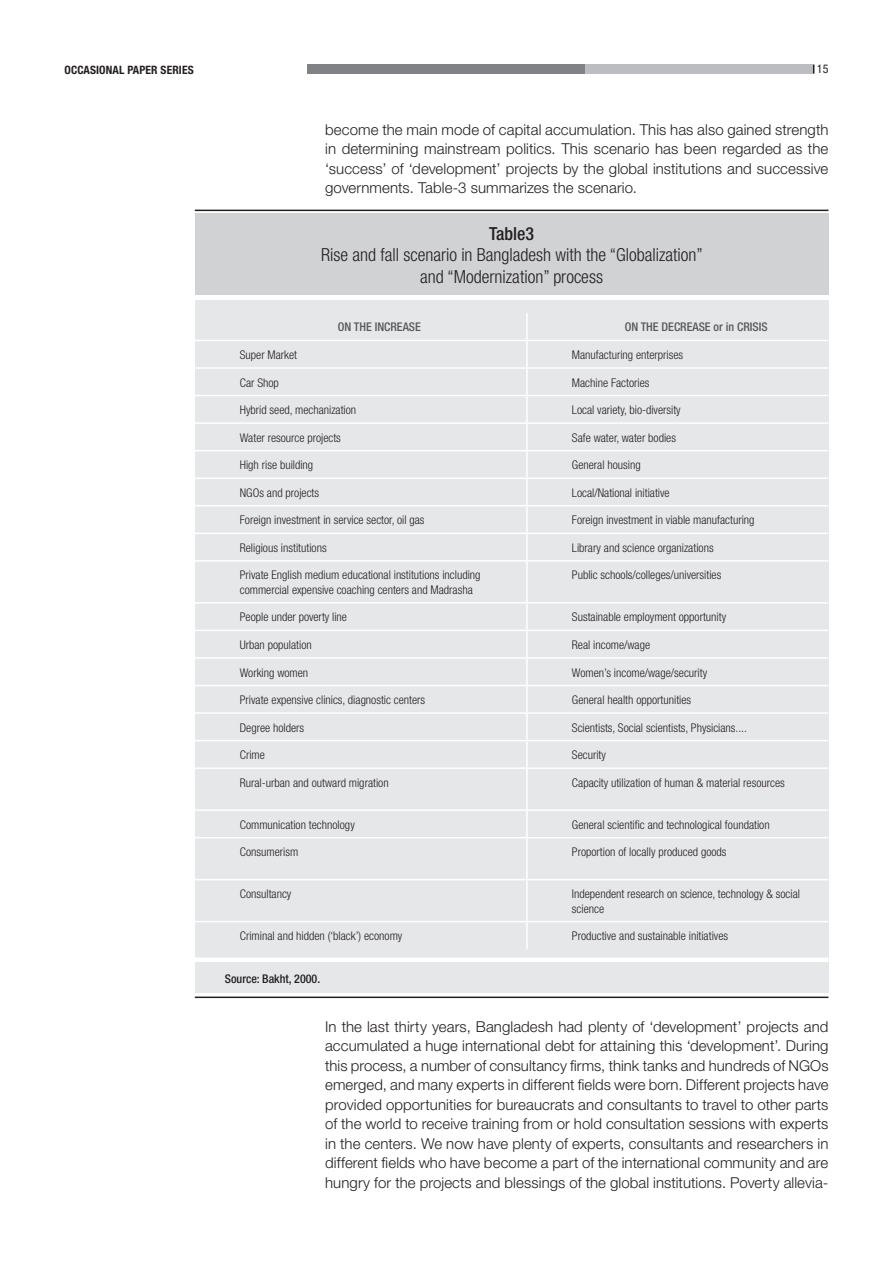
<style>
.page{position:relative;width:893px;height:1263px;background:#fff}
.page>*{position:absolute;margin:0;border:0;box-sizing:border-box;transform-origin:0 0}
.t1{font:300 condensed 18px "Helvetica Neue";color:#231f20}
.t2{font:500 condensed 18px "Helvetica Neue";color:#231f20}
.P1{font:300 15px/19.5px "Helvetica Neue";letter-spacing:.005em;color:#231f20;text-align:justify}
.notas{font:300 15px/19.5px "Helvetica Neue";letter-spacing:.005em;color:#231f20;text-align:justify}
.t3{font:300 condensed 12px/14.4px "Helvetica Neue";color:#231f20}
.t4{font:500 condensed 12px "Helvetica Neue";color:#57585a}
.t5{font:500 condensed 12px "Helvetica Neue";color:#231f20}
.t6{font:condensed 12px "Helvetica Neue";color:#231f20}
.t7{font:700 condensed 11.55px "Helvetica Neue";letter-spacing:.01em;color:#231f20}
</style>
<div class="page">
<div style="left:307px;top:64px;width:279px;height:10px;background:#808285"></div>
<div style="left:586px;top:64px;width:227px;height:10px;background:#bcbdc0"></div>
<hr style="left:892px;top:390px;width:1px;height:36px;background:#231f20">
<hr style="left:892px;top:550px;width:1px;height:58px;background:#231f20">
<hr style="left:892px;top:701px;width:1px;height:37px;background:#231f20">
<hr style="left:892px;top:754px;width:1px;height:37px;background:#231f20">
<hr style="left:892px;top:791px;width:1px;height:37px;background:#231f20">
<div style="left:195px;top:300px;width:633px;height:692px;background:#e6e7e9"></div>
<div style="left:195px;top:957px;width:633px;height:5px;background:#fff"></div>
<hr style="left:195px;top:996px;width:633px;height:2px;background:#231f20">
<hr style="left:526px;top:313px;width:2px;height:27px;background:#fff">
<hr style="left:195px;top:340px;width:332px;height:1px;background:#fff">
<hr style="left:527px;top:340px;width:301px;height:1px;background:#fff">
<hr style="left:526px;top:341px;width:2px;height:26px;background:#fff">
<hr style="left:195px;top:367px;width:332px;height:2px;background:#fff">
<hr style="left:527px;top:367px;width:301px;height:2px;background:#fff">
<hr style="left:526px;top:369px;width:2px;height:26px;background:#fff">
<hr style="left:195px;top:395px;width:332px;height:1px;background:#fff">
<hr style="left:527px;top:395px;width:301px;height:1px;background:#fff">
<hr style="left:526px;top:396px;width:2px;height:26px;background:#fff">
<hr style="left:195px;top:422px;width:332px;height:2px;background:#fff">
<hr style="left:527px;top:422px;width:301px;height:2px;background:#fff">
<hr style="left:526px;top:424px;width:2px;height:26px;background:#fff">
<hr style="left:195px;top:450px;width:332px;height:1px;background:#fff">
<hr style="left:527px;top:450px;width:301px;height:1px;background:#fff">
<hr style="left:526px;top:451px;width:2px;height:26px;background:#fff">
<hr style="left:195px;top:477px;width:332px;height:2px;background:#fff">
<hr style="left:527px;top:477px;width:301px;height:2px;background:#fff">
<hr style="left:526px;top:479px;width:2px;height:26px;background:#fff">
<hr style="left:195px;top:505px;width:332px;height:1px;background:#fff">
<hr style="left:527px;top:505px;width:301px;height:1px;background:#fff">
<hr style="left:526px;top:506px;width:2px;height:27px;background:#fff">
<hr style="left:195px;top:533px;width:332px;height:1px;background:#fff">
<hr style="left:527px;top:533px;width:301px;height:1px;background:#fff">
<hr style="left:526px;top:534px;width:2px;height:26px;background:#fff">
<hr style="left:195px;top:560px;width:332px;height:2px;background:#fff">
<hr style="left:527px;top:560px;width:301px;height:2px;background:#fff">
<hr style="left:526px;top:562px;width:2px;height:40px;background:#fff">
<hr style="left:195px;top:602px;width:332px;height:2px;background:#fff">
<hr style="left:527px;top:602px;width:301px;height:2px;background:#fff">
<hr style="left:526px;top:604px;width:2px;height:26px;background:#fff">
<hr style="left:195px;top:630px;width:332px;height:1px;background:#fff">
<hr style="left:527px;top:630px;width:301px;height:1px;background:#fff">
<hr style="left:526px;top:631px;width:2px;height:26px;background:#fff">
<hr style="left:195px;top:657px;width:332px;height:2px;background:#fff">
<hr style="left:527px;top:657px;width:301px;height:2px;background:#fff">
<hr style="left:526px;top:659px;width:2px;height:26px;background:#fff">
<hr style="left:195px;top:685px;width:332px;height:1px;background:#fff">
<hr style="left:527px;top:685px;width:301px;height:1px;background:#fff">
<hr style="left:526px;top:686px;width:2px;height:26px;background:#fff">
<hr style="left:195px;top:712px;width:332px;height:2px;background:#fff">
<hr style="left:527px;top:712px;width:301px;height:2px;background:#fff">
<hr style="left:526px;top:714px;width:2px;height:26px;background:#fff">
<hr style="left:195px;top:740px;width:332px;height:1px;background:#fff">
<hr style="left:527px;top:740px;width:301px;height:1px;background:#fff">
<hr style="left:526px;top:741px;width:2px;height:26px;background:#fff">
<hr style="left:195px;top:767px;width:332px;height:2px;background:#fff">
<hr style="left:527px;top:767px;width:301px;height:2px;background:#fff">
<hr style="left:526px;top:769px;width:2px;height:40px;background:#fff">
<hr style="left:195px;top:809px;width:332px;height:2px;background:#fff">
<hr style="left:527px;top:809px;width:301px;height:2px;background:#fff">
<hr style="left:526px;top:811px;width:2px;height:26px;background:#fff">
<hr style="left:195px;top:837px;width:332px;height:1px;background:#fff">
<hr style="left:527px;top:837px;width:301px;height:1px;background:#fff">
<hr style="left:526px;top:838px;width:2px;height:41px;background:#fff">
<hr style="left:195px;top:879px;width:332px;height:1px;background:#fff">
<hr style="left:527px;top:879px;width:301px;height:1px;background:#fff">
<hr style="left:526px;top:880px;width:2px;height:41px;background:#fff">
<hr style="left:195px;top:921px;width:332px;height:1px;background:#fff">
<hr style="left:527px;top:921px;width:301px;height:1px;background:#fff">
<hr style="left:526px;top:922px;width:2px;height:27px;background:#fff">
<div style="left:195px;top:213px;width:633px;height:82px;background:#d1d2d4"></div>
<hr style="left:195px;top:210px;width:633px;height:1px;background:#231f20">
<p class="t7" style="left:64px;top:62px;width:131px">OCCASIONAL PAPER SERIES</p>
<p class="t6" style="left:817px;top:62px;width:13px">15</p>
<p class="notas" style="left:325px;top:119px;width:505px">become the main mode of capital accumulation. This has also gained strength in determining mainstream politics. This scenario has been regarded as the ‘success’ of ‘development’ projects by the global institutions and successive governments. Table-3 summarizes the scenario.</p>
<p class="t2" style="left:489px;top:222px;width:46px">Table3</p>
<p class="t1" style="left:321px;top:245px;width:383px">Rise and fall scenario in Bangladesh with the “Globalization”</p>
<p class="t1" style="left:420px;top:266px;width:184px">and “Modernization” process</p>
<p class="t4" style="left:338px;top:320px;width:85px">ON THE INCREASE</p>
<p class="t4" style="left:625px;top:320px;width:144px">ON THE DECREASE or in CRISIS</p>
<p class="t3" style="left:240px;top:347px;width:59px">Super Market</p>
<p class="t3" style="left:572px;top:347px;width:113px">Manufacturing enterprises</p>
<p class="t3" style="left:240px;top:375px;width:41px">Car Shop</p>
<p class="t3" style="left:572px;top:375px;width:79px">Machine Factories</p>
<p class="t3" style="left:240px;top:403px;width:118px">Hybrid seed, mechanization</p>
<p class="t3" style="left:572px;top:403px;width:110px">Local variety, bio-diversity</p>
<p class="t3" style="left:240px;top:430px;width:103px">Water resource projects</p>
<p class="t3" style="left:572px;top:430px;width:106px">Safe water, water bodies</p>
<p class="t3" style="left:240px;top:458px;width:75px">High rise building</p>
<p class="t3" style="left:572px;top:458px;width:70px">General housing</p>
<p class="t3" style="left:240px;top:485px;width:81px">NGOs and projects</p>
<p class="t3" style="left:572px;top:485px;width:99px">Local/National initiative</p>
<p class="t3" style="left:240px;top:513px;width:186px">Foreign investment in service sector, oil gas</p>
<p class="t3" style="left:572px;top:513px;width:184px">Foreign investment in viable manufacturing</p>
<p class="t3" style="left:240px;top:540px;width:88px">Religious institutions</p>
<p class="t3" style="left:572px;top:540px;width:143px">Library and science organizations</p>
<p class="t3" style="left:240px;top:568px;width:242px">Private English medium educational institutions including commercial expensive coaching centers and Madrasha</p>
<p class="t3" style="left:572px;top:568px;width:151px">Public schools/colleges/universities</p>
<p class="t3" style="left:240px;top:610px;width:109px">People under poverty line</p>
<p class="t3" style="left:572px;top:610px;width:156px">Sustainable employment opportunity</p>
<p class="t3" style="left:240px;top:637px;width:73px">Urban population</p>
<p class="t3" style="left:572px;top:637px;width:80px">Real income/wage</p>
<p class="t3" style="left:240px;top:665px;width:70px">Working women</p>
<p class="t3" style="left:572px;top:665px;width:137px">Women’s income/wage/security</p>
<p class="t3" style="left:240px;top:692px;width:187px">Private expensive clinics, diagnostic centers</p>
<p class="t3" style="left:572px;top:692px;width:121px">General health opportunities</p>
<p class="t3" style="left:240px;top:720px;width:66px">Degree holders</p>
<p class="t3" style="left:572px;top:720px;width:177px">Scientists, Social scientists, Physicians....</p>
<p class="t3" style="left:240px;top:748px;width:27px">Crime</p>
<p class="t3" style="left:572px;top:748px;width:35px">Security</p>
<p class="t3" style="left:240px;top:775px;width:150px">Rural-urban and outward migration</p>
<p class="t3" style="left:572px;top:775px;width:214px">Capacity utilization of human &amp; material resources</p>
<p class="t3" style="left:240px;top:817px;width:116px">Communication technology</p>
<p class="t3" style="left:572px;top:817px;width:199px">General scientific and technological foundation</p>
<p class="t3" style="left:240px;top:845px;width:60px">Consumerism</p>
<p class="t3" style="left:572px;top:845px;width:156px">Proportion of locally produced goods</p>
<p class="t3" style="left:240px;top:887px;width:53px">Consultancy</p>
<p class="t3" style="left:572px;top:887px;width:230px">Independent research on science, technology &amp; social science</p>
<p class="t3" style="left:240px;top:929px;width:164px">Criminal and hidden (‘black’) economy</p>
<p class="t3" style="left:572px;top:929px;width:158px">Productive and sustainable initiatives</p>
<p class="t5" style="left:225px;top:972px;width:97px">Source: Bakht, 2000.</p>
<p class="P1" style="left:325px;top:1016px;width:505px">In the last thirty years, Bangladesh had plenty of ‘development’ projects and accumulated a huge international debt for attaining this ‘development’. During this process, a number of consultancy firms, think tanks and hundreds of NGOs emerged, and many experts in different fields were born. Different projects have provided opportunities for bureaucrats and consultants to travel to other parts of the world to receive training from or hold consultation sessions with experts in the centers. We now have plenty of experts, consultants and researchers in different fields who have become a part of the international community and are hungry for the projects and blessings of the global institutions. Poverty allevia-</p>
</div>
